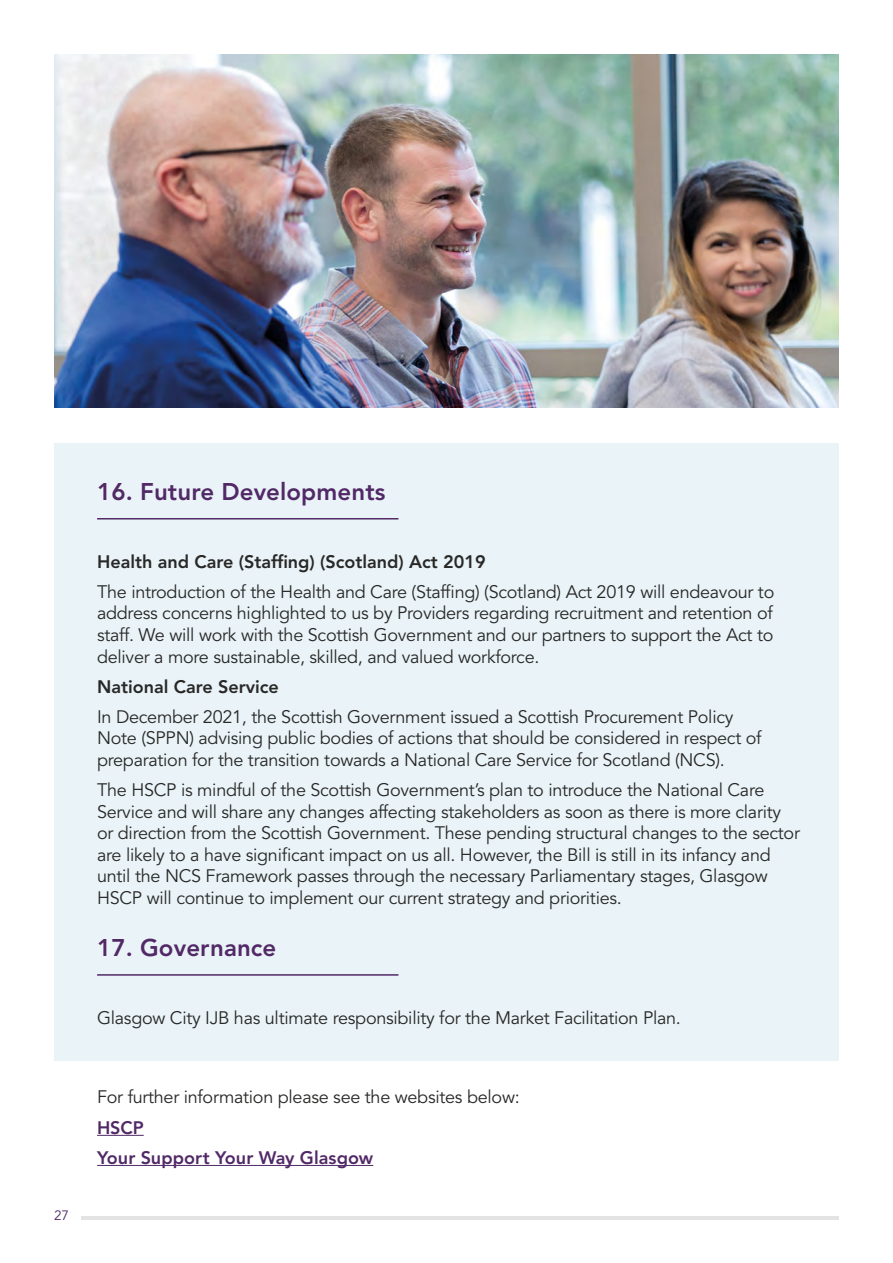
<style>
.page{position:relative;width:893px;height:1263px;background:#fff}
.page>*{position:absolute;margin:0;border:0;box-sizing:border-box;transform-origin:0 0}
.t1{font:800 24px "Avenir LT Std";letter-spacing:.005em;color:#512966}
.t2{font:18px/21.6px "Avenir LT Std";letter-spacing:-.015em;color:#282827}
.t3{font:800 18px "Avenir LT Std";color:#282827}
.t4{font:800 18px/30.2px "Avenir LT Std";color:#512966}
.t5{font:13.5px "Avenir LT Std";color:#512966}
</style>
<div class="page">
<div style="left:55px;top:443px;width:784px;height:617px;background:#eaf3f7"></div>
<hr style="left:97px;top:1135px;width:47px;height:1px;background:#512966">
<hr style="left:97px;top:1165px;width:276px;height:1px;background:#512966">
<img style="left:55px;top:54px;width:783px;height:353px">
<hr style="left:97px;top:518px;width:301px;height:1px;background:#512966">
<hr style="left:97px;top:974px;width:301px;height:2px;background:#512966">
<hr style="left:81px;top:1216px;width:758px;height:3px;background:#e3e3e3">
<p class="t5" style="left:54px;top:1207px;width:17px">27</p>
<h1 class="t1" style="left:97px;top:477px;width:290px">16. Future Developments</h1>
<p class="t3" style="left:97px;top:551px;width:390px">Health and Care (Staffing) (Scotland) Act 2019</p>
<p class="t2" style="left:97px;top:581px;width:679px;text-align:justify">The introduction of the Health and Care (Staffing) (Scotland) Act 2019 will endeavour to address concerns highlighted to us by Providers regarding recruitment and retention of staff. We will work with the Scottish Government and our partners to support the Act to deliver a more sustainable, skilled, and valued workforce.</p>
<p class="t3" style="left:97px;top:676px;width:183px">National Care Service</p>
<p class="t2" style="left:97px;top:706px;width:666px">In December 2021, the Scottish Government issued a Scottish Procurement Policy<br>Note (SPPN) advising public bodies of actions that should be considered in respect of preparation for the transition towards a National Care Service for Scotland (NCS).</p>
<p class="t2" style="left:97px;top:779px;width:704px">The HSCP is mindful of the Scottish Government’s plan to introduce the National Care Service and will share any changes affecting stakeholders as soon as there is more clarity or direction from the Scottish Government. These pending structural changes to the sector are likely to a have significant impact on us all. However, the Bill is still in its infancy and until the NCS Framework passes through the necessary Parliamentary stages, Glasgow HSCP will continue to implement our current strategy and priorities.</p>
<h1 class="t1" style="left:97px;top:933px;width:181px">17. Governance</h1>
<p class="t2" style="left:97px;top:1007px;width:585px">Glasgow City IJB has ultimate responsibility for the Market Facilitation Plan.</p>
<p class="t2" style="left:97px;top:1087px;width:424px">For further information please see the websites below:</p>
<p class="t4" style="left:97px;top:1112px;width:278px">HSCP<br>Your Support Your Way Glasgow</p>
</div>
